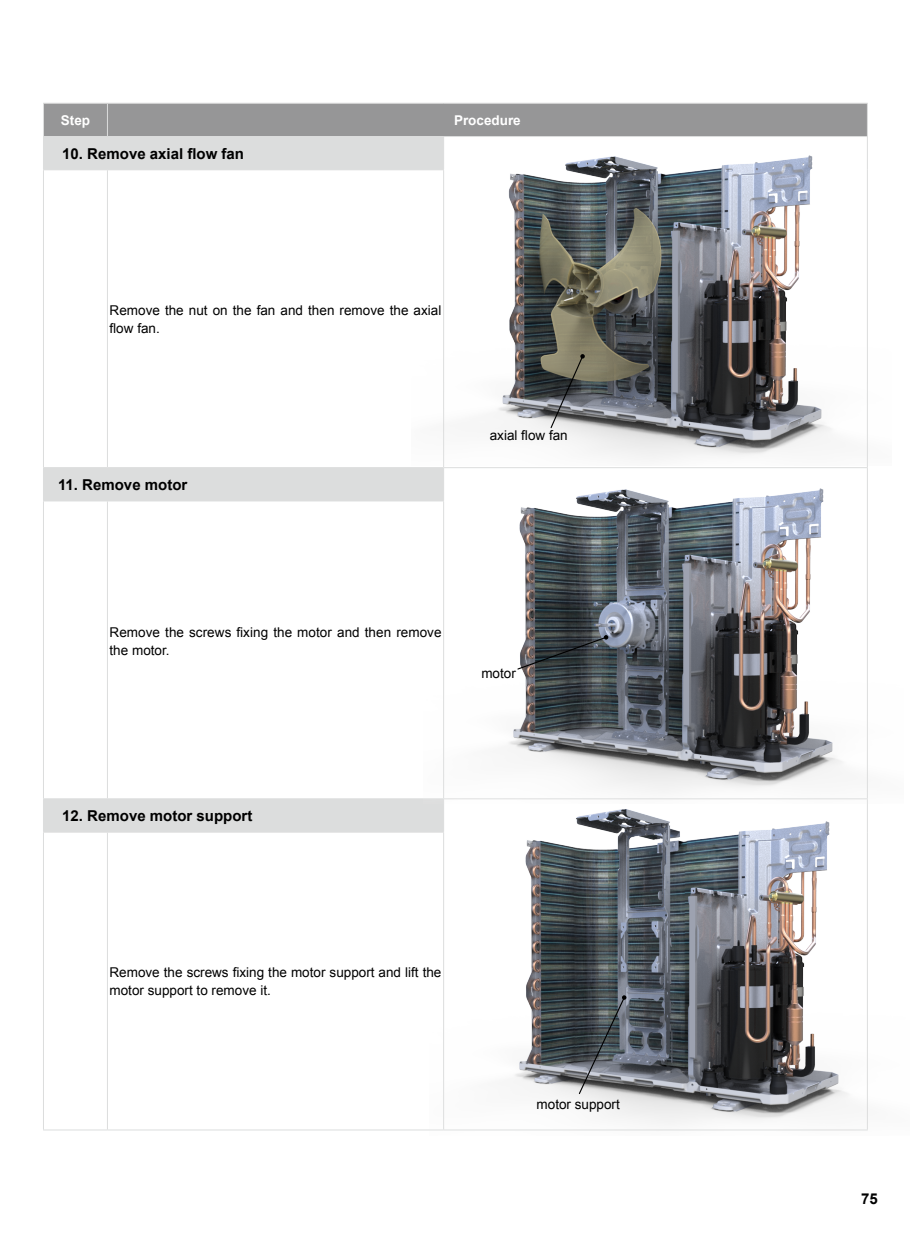
<style>
.page{position:relative;width:910px;height:1234px;background:#fff}
.page>*{position:absolute;margin:0;border:0;box-sizing:border-box;transform-origin:0 0}
.t1{font:700 15px "Arial";color:#000}
.t2{font:13.5px/18px "Arial";color:#000}
.t3{font:700 13.5px "Arial";color:#fff}
</style>
<div class="page">
<div style="left:44px;top:104px;width:823px;height:32px;background:#969697"></div>
<svg style="left:44px;top:137px;width:399px;height:694px"></svg>
<hr style="left:43px;top:103px;width:64px;height:1px;background:#dcdddd">
<hr style="left:43px;top:104px;width:1px;height:32px;background:#dcdddd">
<hr style="left:107px;top:103px;width:337px;height:1px;background:#dcdddd">
<hr style="left:107px;top:104px;width:1px;height:32px;background:#dcdddd">
<hr style="left:444px;top:103px;width:424px;height:1px;background:#dcdddd">
<hr style="left:867px;top:104px;width:1px;height:32px;background:#dcdddd">
<hr style="left:43px;top:136px;width:64px;height:1px;background:#dcdddd">
<hr style="left:43px;top:137px;width:1px;height:32px;background:#dcdddd">
<hr style="left:107px;top:136px;width:337px;height:1px;background:#dcdddd">
<hr style="left:867px;top:170px;width:1px;height:297px;background:#dcdddd">
<hr style="left:43px;top:169px;width:64px;height:1px;background:#dcdddd">
<hr style="left:43px;top:170px;width:1px;height:297px;background:#dcdddd">
<hr style="left:107px;top:169px;width:337px;height:1px;background:#dcdddd">
<hr style="left:107px;top:170px;width:1px;height:297px;background:#dcdddd">
<hr style="left:443px;top:170px;width:1px;height:297px;background:#dcdddd">
<hr style="left:43px;top:467px;width:64px;height:1px;background:#dcdddd">
<hr style="left:43px;top:468px;width:1px;height:32px;background:#dcdddd">
<hr style="left:107px;top:467px;width:337px;height:1px;background:#dcdddd">
<hr style="left:444px;top:467px;width:424px;height:1px;background:#dcdddd">
<hr style="left:443px;top:468px;width:1px;height:32px;background:#dcdddd">
<hr style="left:867px;top:468px;width:1px;height:33px;background:#dcdddd">
<hr style="left:43px;top:500px;width:64px;height:1px;background:#dcdddd">
<hr style="left:43px;top:501px;width:1px;height:297px;background:#dcdddd">
<hr style="left:107px;top:500px;width:337px;height:1px;background:#dcdddd">
<hr style="left:107px;top:501px;width:1px;height:297px;background:#dcdddd">
<hr style="left:43px;top:798px;width:64px;height:1px;background:#dcdddd">
<hr style="left:43px;top:799px;width:1px;height:32px;background:#dcdddd">
<hr style="left:107px;top:798px;width:337px;height:1px;background:#dcdddd">
<hr style="left:43px;top:831px;width:64px;height:1px;background:#dcdddd">
<hr style="left:43px;top:832px;width:1px;height:297px;background:#dcdddd">
<hr style="left:107px;top:831px;width:337px;height:1px;background:#dcdddd">
<hr style="left:107px;top:832px;width:1px;height:297px;background:#dcdddd">
<hr style="left:43px;top:1129px;width:64px;height:1px;background:#dcdddd">
<hr style="left:107px;top:1129px;width:337px;height:1px;background:#dcdddd">
<img style="left:411px;top:133px;width:457px;height:332px">
<img style="left:424px;top:470px;width:444px;height:332px">
<img style="left:430px;top:802px;width:438px;height:329px">
<svg style="left:550px;top:354px;width:35px;height:75px"></svg>
<svg style="left:516px;top:635px;width:92px;height:35px"></svg>
<svg style="left:578px;top:995px;width:48px;height:99px"></svg>
<p class="t3" style="left:61px;top:111px;width:31px">Step</p>
<p class="t3" style="left:454px;top:111px;width:68px">Procedure</p>
<p class="t1" style="left:62px;top:143px;width:183px">10. Remove axial flow fan</p>
<p class="t2" style="left:110px;top:301px;width:333px">Remove the nut on the fan and then remove the axial flow fan.</p>
<p class="t1" style="left:58px;top:474px;width:131px">11. Remove motor</p>
<p class="t2" style="left:490px;top:426px;width:80px">axial flow fan</p>
<p class="t2" style="left:110px;top:623px;width:334px">Remove the screws fixing the motor and then remove the motor.</p>
<p class="t2" style="left:481px;top:664px;width:36px">motor</p>
<p class="t1" style="left:62px;top:805px;width:192px">12. Remove motor support</p>
<p class="t2" style="left:110px;top:963px;width:333px">Remove the screws fixing the motor support and lift the motor support to remove it.</p>
<p class="t2" style="left:537px;top:1095px;width:85px">motor support</p>
<p class="t1" style="left:861px;top:1188px;width:18px">75</p>
</div>
